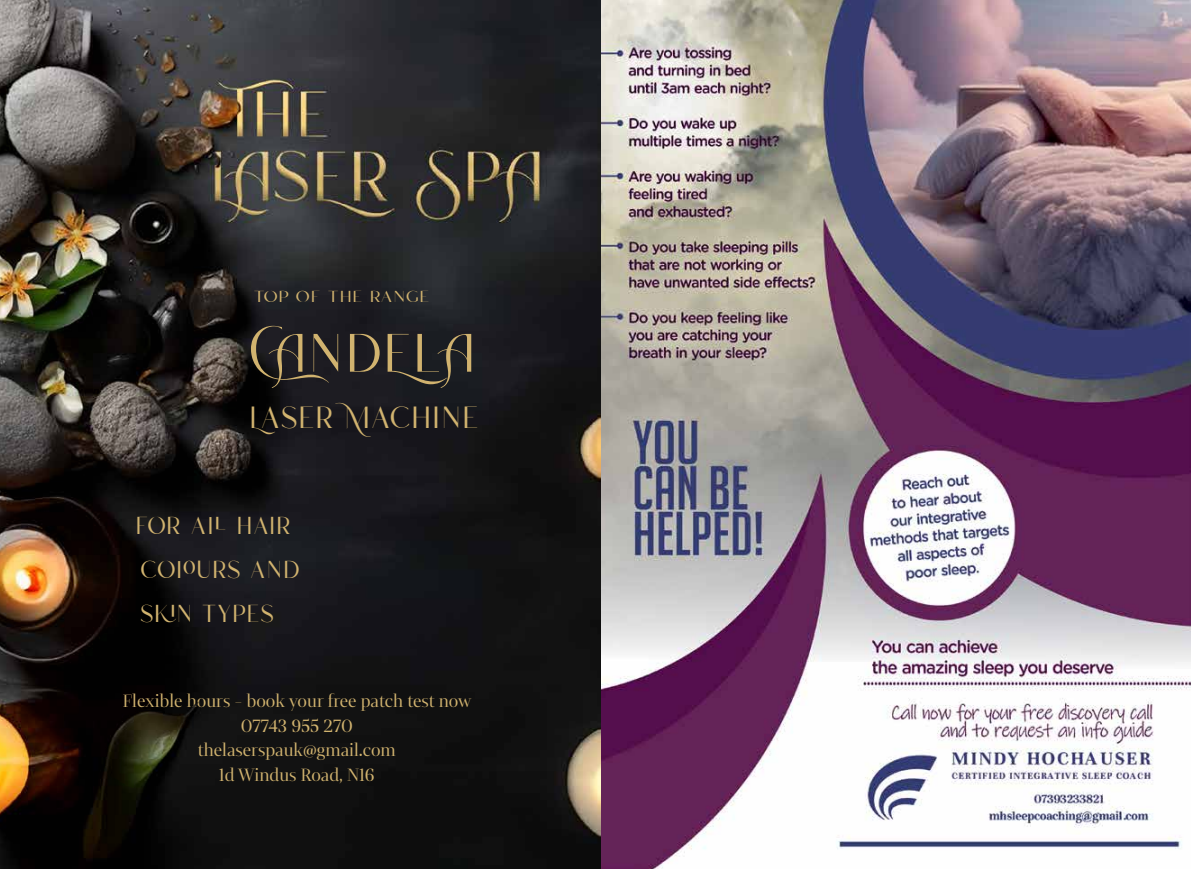
<style>
.page{position:relative;width:1191px;height:869px;background:#fff}
.page>*{position:absolute;margin:0;border:0;box-sizing:border-box;transform-origin:0 0}
.t1{font:77px "Hello Paris Sans Regular";color:#d1b36f;scale:.96 1}
.t2{font:43.75px "Hello Paris Sans Regular";color:#d1b36f;scale:.96 1}
.t3{font:35px/43.8px "Hello Paris Sans Regular";letter-spacing:-.01em;color:#d1b36f;scale:.96 1}
.t4{font:22.75px "Hello Paris Sans Regular";color:#d1b36f;scale:1.13 1}
.t5{font:19.25px/24.5px "Mixta Didone";color:#d1b36f;text-align:center;scale:.96 1}
</style>
<div class="page">
<img style="left:601px;top:0;width:590px;height:868px">
<img style="left:0;top:0;width:601px;height:868px">
<img style="left:106px;top:701px;width:93px;height:85px">
<p class="t4" style="left:253px;top:286px;width:158px">top Of the range</p>
<h1 class="t1" style="left:249px;top:318px;width:238px">CAndElA</h1>
<h2 class="t2" style="left:249px;top:397px;width:242px">Laser Machine</h2>
<h3 class="t3" style="left:135px;top:505px;width:173px">for all hair colours and skin types</h3>
<p class="t5" style="left:123px;top:688px;width:364px">Flexible hours - book your free patch test now<br>07743 955 270<br>thelaserspauk@gmail.com<br>1d Windus Road, N16</p>
</div>
